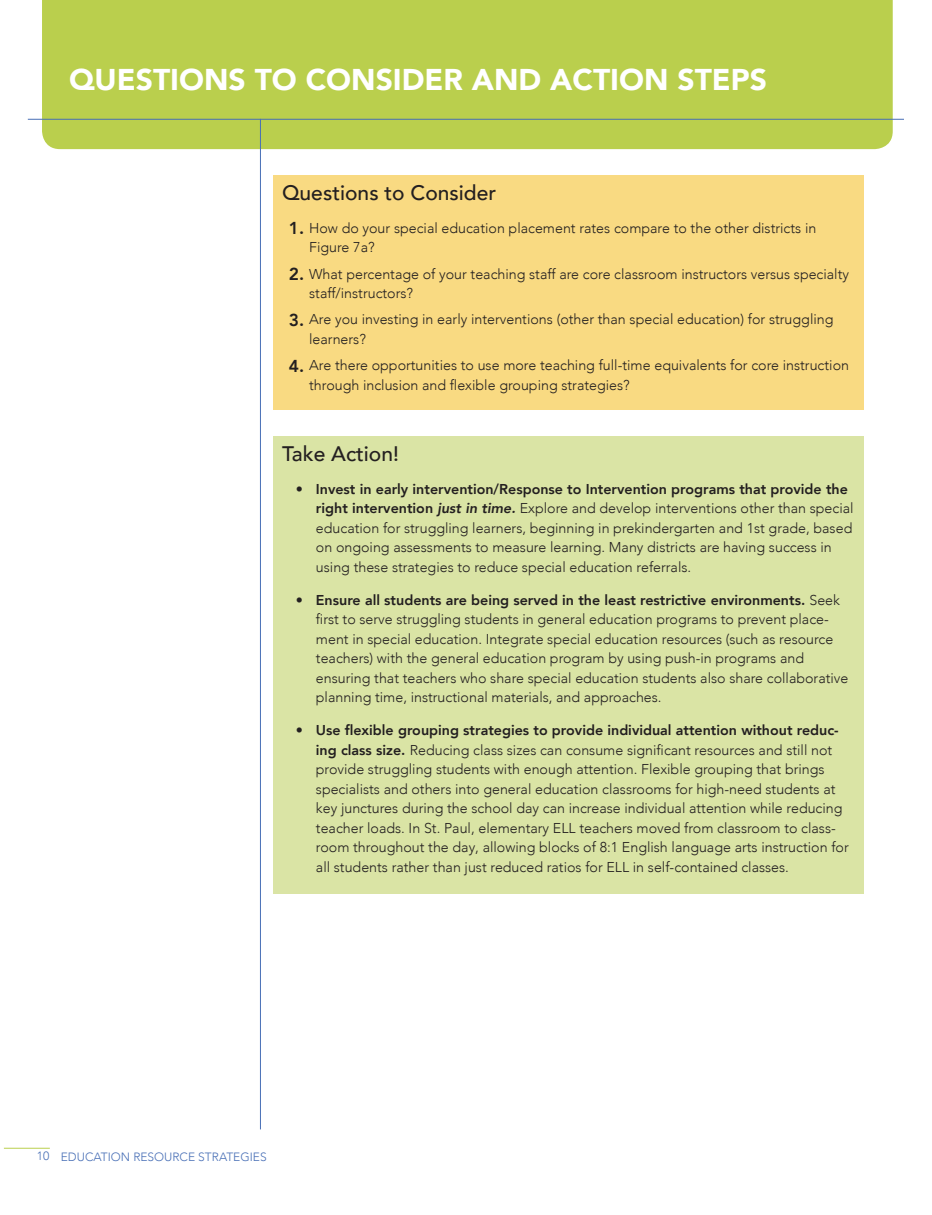
<style>
.page{position:relative;width:932px;height:1215px;background:#fff}
.page>*{position:absolute;margin:0;border:0;box-sizing:border-box;transform-origin:0 0}
.t1{font:900 30px "Avenir LT Com";color:#fff}
.Body_Subhead{font:500 21px "Avenir LT Com";color:#231f20}
.Bullets{font:300 14.25px/19.5px "Avenir LT Com";color:#231f20}
.t2{font:300 12px "Avenir LT Com";color:#486fb6}
.s1{font-weight:800;font-size:17.25px}
.s2{font-weight:800}
.s3{font-weight:800;font-style:italic}
</style>
<div class="page">
<div style="left:273px;top:175px;width:591px;height:234px;background:#f9da82"></div>
<div style="left:273px;top:436px;width:591px;height:458px;background:#dae4a5"></div>
<div style="left:42px;top:0;width:850px;height:149px;background:#bacf4d"></div>
<hr style="left:28px;top:119px;width:880px;height:1px;background:#486fb6">
<hr style="left:260px;top:119px;width:1px;height:1010px;background:#486fb6">
<div style="left:904px;top:0;width:28px;height:1215px;background:#fff"></div>
<hr style="left:4px;top:1148px;width:46px;height:1px;background:#bacf4d">
<p class="t1" style="left:69px;top:61px;width:699px">QUESTIONS TO CONSIDER AND ACTION STEPS</p>
<p class="Body_Subhead" style="left:282px;top:180px;width:215px">Questions to Consider</p>
<p class="Bullets" style="left:309px;top:218px;width:508px;text-indent:-20px"><span class="s1">1.</span> How do your special education placement rates compare to the other districts in<br>Figure 7a?</p>
<p class="Bullets" style="left:309px;top:264px;width:541px;text-indent:-20px"><span class="s1">2.</span> What percentage of your teaching staff are core classroom instructors versus specialty staff/instructors?</p>
<p class="Bullets" style="left:309px;top:310px;width:526px;text-indent:-20px"><span class="s1">3.</span> Are you investing in early interventions (other than special education) for struggling learners?</p>
<p class="Bullets" style="left:309px;top:355px;width:541px;text-indent:-20px"><span class="s1">4.</span> Are there opportunities to use more teaching full-time equivalents for core instruction through inclusion and flexible grouping strategies?</p>
<p class="Body_Subhead" style="left:282px;top:441px;width:118px">Take Action!</p>
<p class="Bullets" style="left:316px;top:479px;width:539px;text-indent:-20px">• <span class="s2">Invest in early intervention/Response to Intervention programs that provide the right intervention</span> <span class="s3">just in time.</span> Explore and develop interventions other than special education for struggling learners, beginning in prekindergarten and 1st grade, based on ongoing assessments to measure learning. Many districts are having success in using these strategies to reduce special education referrals.</p>
<p class="Bullets" style="left:316px;top:590px;width:534px;text-indent:-20px">• <span class="s2">Ensure all students are being served in the least restrictive environments.</span> Seek first to serve struggling students in general education programs to prevent place&shy;ment in special education. Integrate special education resources (such as resource teachers) with the general education program by using push-in programs and ensuring that teachers who share special education students also share collaborative planning time, instructional materials, and approaches.</p>
<p class="Bullets" style="left:316px;top:721px;width:534px;text-indent:-20px">• <span class="s2">Use flexible grouping strategies to provide individual attention without reduc&shy;ing class size.</span> Reducing class sizes can consume significant resources and still not provide struggling students with enough attention. Flexible grouping that brings specialists and others into general education classrooms for high-need students at key junctures during the school day can increase individual attention while reducing teacher loads. In St. Paul, elementary ELL teachers moved from classroom to class&shy;room throughout the day, allowing blocks of 8:1 English language arts instruction for all students rather than just reduced ratios for ELL in self-contained classes.</p>
<p class="t2" style="left:37px;top:1149px;width:14px">10</p>
<p class="t2" style="left:61px;top:1150px;width:207px">EDUCATION RESOURCE STRATEGIES</p>
</div>
